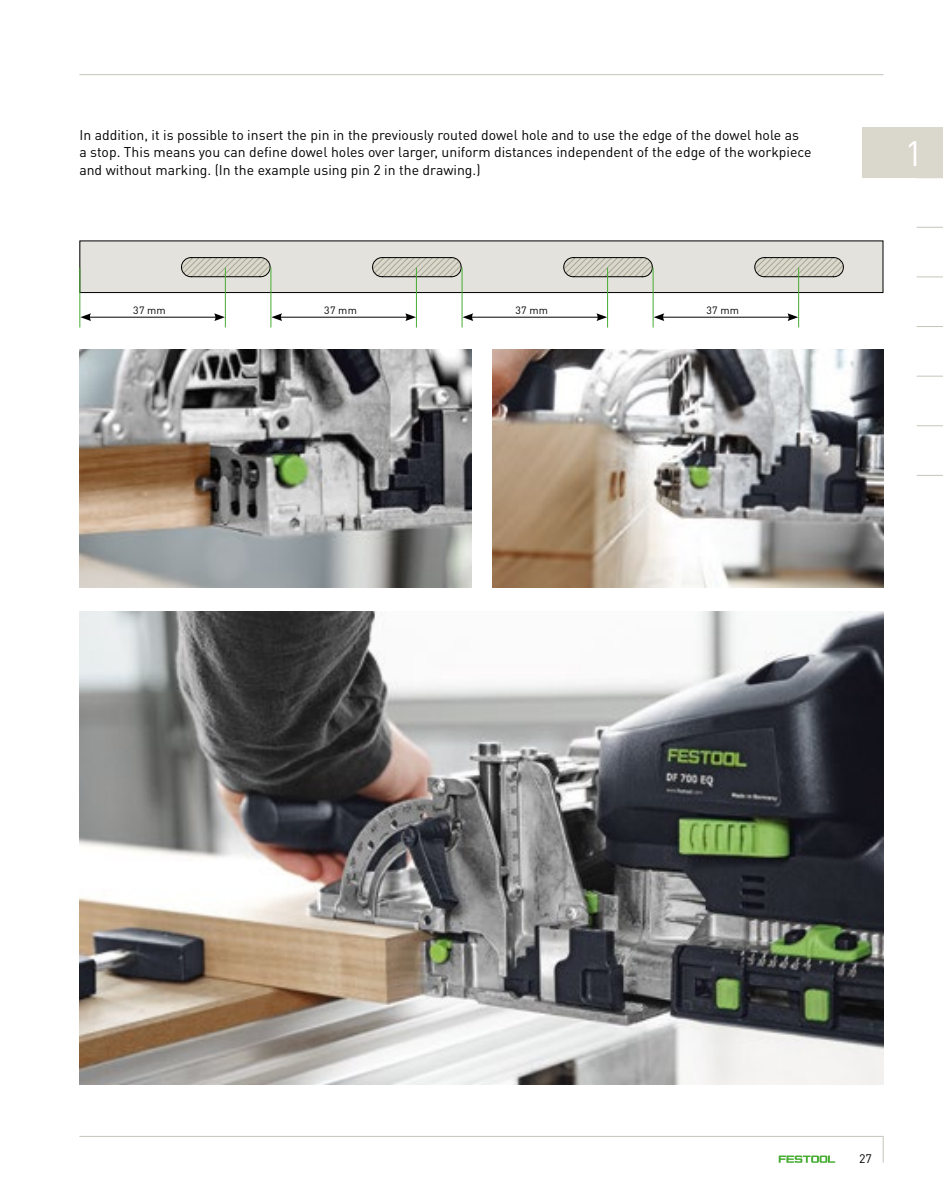
<style>
.page{position:relative;width:943px;height:1191px;background:#fff}
.page>*{position:absolute;margin:0;border:0;box-sizing:border-box;transform-origin:0 0}
.t1{font:35px "DIN Pro";color:#fff}
.t2{font:14px/17.5px "DIN Pro";color:#000}
.t3{font:12.25px "DIN Pro";color:#000}
.t4{font:10.5px "DIN Pro";letter-spacing:.03em;color:#000}
</style>
<div class="page">
<img style="left:79px;top:349px;width:392px;height:239px">
<img style="left:492px;top:349px;width:391px;height:239px">
<img style="left:79px;top:611px;width:804px;height:473px">
<div style="left:80px;top:241px;width:803px;height:51px;background:#e3e2dc"></div>
<div style="left:79px;top:240px;width:804px;height:53px;border:1px solid #000"></div>
<svg style="left:181px;top:257px;width:90px;height:20px"></svg>
<svg style="left:372px;top:257px;width:90px;height:20px"></svg>
<svg style="left:563px;top:257px;width:90px;height:20px"></svg>
<svg style="left:754px;top:257px;width:90px;height:20px"></svg>
<hr style="left:88px;top:317px;width:129px;height:1px;background:#000">
<svg style="left:214px;top:313px;width:11px;height:8px"></svg>
<svg style="left:80px;top:313px;width:11px;height:8px"></svg>
<hr style="left:279px;top:317px;width:129px;height:1px;background:#000">
<svg style="left:405px;top:313px;width:11px;height:8px"></svg>
<svg style="left:271px;top:313px;width:11px;height:8px"></svg>
<hr style="left:470px;top:317px;width:129px;height:1px;background:#000">
<svg style="left:596px;top:313px;width:11px;height:8px"></svg>
<svg style="left:462px;top:313px;width:11px;height:8px"></svg>
<hr style="left:661px;top:317px;width:129px;height:1px;background:#000">
<svg style="left:787px;top:313px;width:11px;height:8px"></svg>
<svg style="left:653px;top:313px;width:11px;height:8px"></svg>
<hr style="left:79px;top:267px;width:1px;height:60px;background:#47ac32">
<hr style="left:270px;top:267px;width:1px;height:60px;background:#47ac32">
<hr style="left:461px;top:267px;width:1px;height:60px;background:#47ac32">
<hr style="left:652px;top:267px;width:1px;height:60px;background:#47ac32">
<hr style="left:225px;top:267px;width:1px;height:60px;background:#47ac32">
<hr style="left:416px;top:267px;width:1px;height:60px;background:#47ac32">
<hr style="left:607px;top:267px;width:1px;height:60px;background:#47ac32">
<hr style="left:798px;top:267px;width:1px;height:60px;background:#47ac32">
<hr style="left:79px;top:1136px;width:804px;height:1px;background:#c6c5b9">
<hr style="left:79px;top:74px;width:804px;height:1px;background:#c6c5b9">
<svg style="left:916px;top:227px;width:27px;height:1px"></svg>
<svg style="left:917px;top:277px;width:26px;height:1px"></svg>
<svg style="left:916px;top:326px;width:27px;height:1px"></svg>
<svg style="left:916px;top:376px;width:27px;height:1px"></svg>
<svg style="left:916px;top:425px;width:27px;height:1px"></svg>
<svg style="left:916px;top:475px;width:27px;height:1px"></svg>
<svg style="left:778px;top:1155px;width:57px;height:7px"></svg>
<svg style="left:882px;top:1137px;width:1px;height:25px"></svg>
<div style="left:862px;top:128px;width:81px;height:50px;background:#dad8cc"></div>
<p class="t2" style="left:79px;top:125px;width:733px">In addition, it is possible to insert the pin in the previously routed dowel hole and to use the edge of the dowel hole as<br>a stop. This means you can define dowel holes over larger, uniform distances independent of the edge of the workpiece and without marking. (In the example using pin 2 in the drawing.)</p>
<p class="t4" style="left:133px;top:303px;width:34px">37 mm</p>
<p class="t4" style="left:324px;top:303px;width:34px">37 mm</p>
<p class="t4" style="left:515px;top:303px;width:34px">37 mm</p>
<p class="t4" style="left:706px;top:303px;width:34px">37 mm</p>
<h1 class="t1" style="left:904px;top:130px;width:20px">1</h1>
<p class="t3" style="left:859px;top:1150px;width:14px">27</p>
</div>
